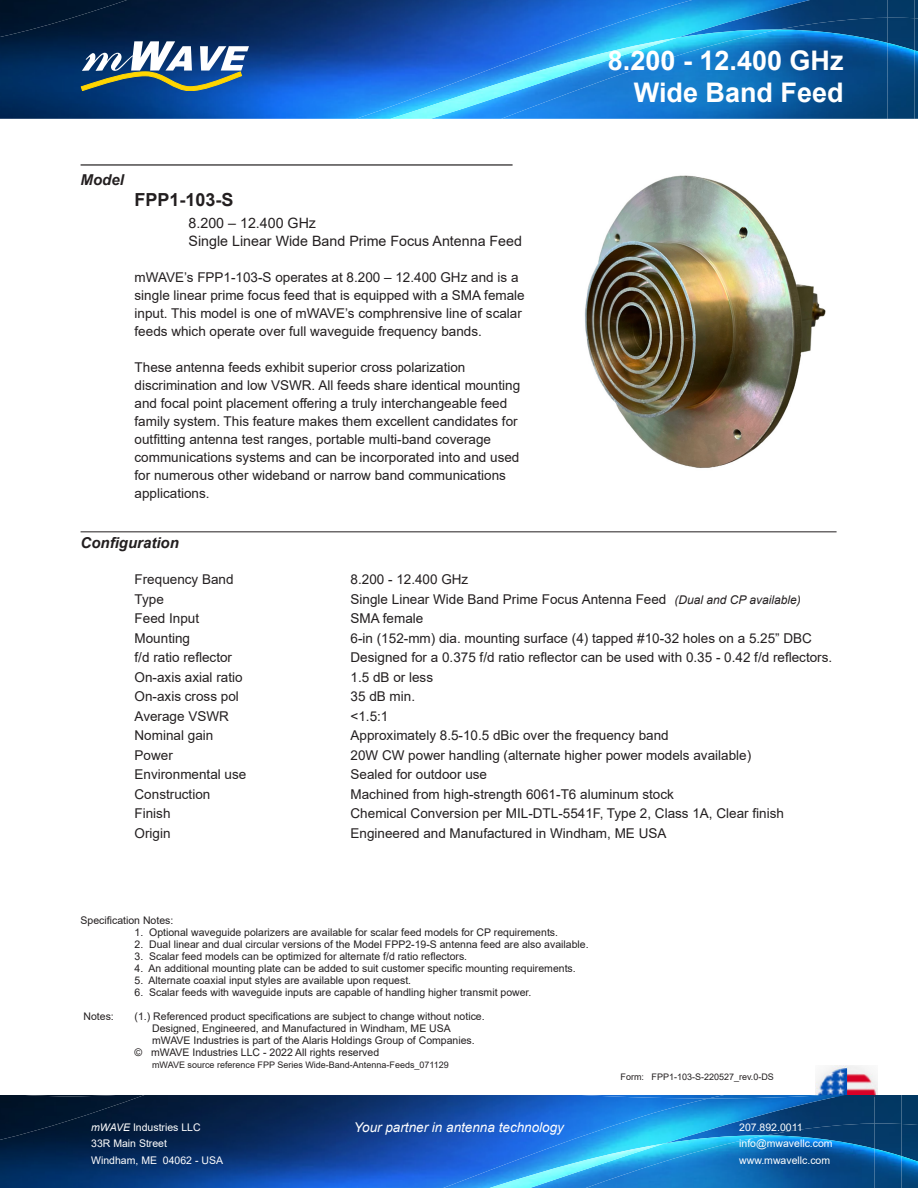
<style>
.page{position:relative;width:918px;height:1188px;background:#fff}
.page>*{position:absolute;margin:0;border:0;box-sizing:border-box;transform-origin:0 0}
.t1{font:700 27px "Arial";color:#fff}
.t2{font:700 18px "Arial";color:#231f20}
.t3{font:italic 700 15px "Arial";color:#231f20}
.t4{font:14.25px "Arial";color:#231f20}
.t5{font:13.5px "Arial";color:#231f20}
.t6{font:italic 13.5px "Arial";color:#fff}
.t7{font:10.5px "Arial";color:#231f20}
.t8{font:10.5px "Arial";color:#fff}
.t9{font:9px "Arial";color:#231f20}
.s1{font-style:italic;font-size:12px}
.s2{font-style:italic}
</style>
<div class="page">
<img style="left:816px;top:1065px;width:61px;height:30px">
<img style="left:914px;top:0;width:4px;height:119px">
<img style="left:887px;top:0;width:27px;height:43px">
<svg style="left:887px;top:18px;width:27px;height:1px"></svg>
<img style="left:887px;top:43px;width:27px;height:76px">
<img style="left:0;top:0;width:356px;height:119px">
<img style="left:810px;top:0;width:77px;height:18px">
<img style="left:356px;top:0;width:454px;height:119px">
<img style="left:390px;top:38px;width:111px;height:81px">
<img style="left:779px;top:18px;width:108px;height:12px">
<img style="left:501px;top:30px;width:386px;height:89px">
<svg style="left:81px;top:41px;width:168px;height:50px"></svg>
<img style="left:901px;top:1095px;width:17px;height:61px">
<img style="left:901px;top:1156px;width:17px;height:32px">
<img style="left:875px;top:1095px;width:26px;height:54px">
<svg style="left:875px;top:1124px;width:26px;height:1px"></svg>
<img style="left:875px;top:1149px;width:26px;height:39px">
<img style="left:0;top:1095px;width:443px;height:93px">
<img style="left:845px;top:1095px;width:30px;height:29px">
<img style="left:443px;top:1095px;width:402px;height:93px">
<img style="left:490px;top:1144px;width:96px;height:44px">
<img style="left:766px;top:1124px;width:109px;height:11px">
<img style="left:586px;top:1135px;width:289px;height:53px">
<hr style="left:81px;top:164px;width:432px;height:2px;background:#231f20">
<hr style="left:81px;top:531px;width:756px;height:1px;background:#231f20">
<img style="left:585px;top:175px;width:241px;height:293px">
<p class="t3" style="left:81px;top:170px;width:45px">Model</p>
<p class="t1" style="left:608px;top:41px;width:237px">8.200 - 12.400 GHz</p>
<p class="t1" style="left:634px;top:74px;width:211px">Wide Band Feed</p>
<p class="t2" style="left:135px;top:187px;width:101px">FPP1-103-S</p>
<p class="t4" style="left:189px;top:213px;width:129px">8.200 – 12.400 GHz</p>
<p class="t4" style="left:189px;top:231px;width:335px">Single Linear Wide Band Prime Focus Antenna Feed</p>
<p class="t5" style="left:135px;top:268px;width:385px">mWAVE’s FPP1-103-S operates at 8.200 – 12.400 GHz and is a</p>
<p class="t5" style="left:135px;top:286px;width:392px">single linear prime focus feed that is equipped with a SMA female</p>
<p class="t5" style="left:135px;top:304px;width:389px">input. This model is one of mWAVE’s comphrensive line of scalar</p>
<p class="t5" style="left:135px;top:322px;width:349px">feeds which operate over full waveguide frequency bands.</p>
<p class="t5" style="left:135px;top:358px;width:332px">These antenna feeds exhibit superior cross polarization</p>
<p class="t5" style="left:135px;top:376px;width:387px">discrimination and low VSWR. All feeds share identical mounting</p>
<p class="t5" style="left:135px;top:394px;width:374px">and focal point placement offering a truly interchangeable feed</p>
<p class="t5" style="left:135px;top:412px;width:385px">family system. This feature makes them excellent candidates for</p>
<p class="t5" style="left:135px;top:430px;width:358px">outfitting antenna test ranges, portable multi-band coverage</p>
<p class="t5" style="left:135px;top:448px;width:386px">communications systems and can be incorporated into and used</p>
<p class="t5" style="left:135px;top:466px;width:373px">for numerous other wideband or narrow band communications</p>
<p class="t5" style="left:135px;top:484px;width:77px">applications.</p>
<p class="t3" style="left:81px;top:533px;width:100px">Configuration</p>
<p class="t5" style="left:135px;top:570px;width:101px">Frequency Band</p>
<p class="t5" style="left:351px;top:570px;width:119px">8.200 - 12.400 GHz</p>
<p class="t5" style="left:135px;top:590px;width:31px">Type</p>
<p class="t5" style="left:351px;top:590px;width:452px">Single Linear Wide Band Prime Focus Antenna Feed <span class="s1">(Dual and CP available)</span></p>
<p class="t5" style="left:135px;top:609px;width:66px">Feed Input</p>
<p class="t5" style="left:351px;top:609px;width:74px">SMA female</p>
<p class="t5" style="left:135px;top:629px;width:57px">Mounting</p>
<p class="t5" style="left:351px;top:629px;width:463px">6-in (152-mm) dia. mounting surface (4) tapped #10-32 holes on a 5.25” DBC</p>
<p class="t5" style="left:135px;top:648px;width:99px">f/d ratio reflector</p>
<p class="t5" style="left:351px;top:648px;width:483px">Designed for a 0.375 f/d ratio reflector can be used with 0.35 - 0.42 f/d reflectors.</p>
<p class="t5" style="left:135px;top:668px;width:110px">On-axis axial ratio</p>
<p class="t5" style="left:351px;top:668px;width:84px">1.5 dB or less</p>
<p class="t5" style="left:135px;top:687px;width:106px">On-axis cross pol</p>
<p class="t5" style="left:351px;top:687px;width:66px">35 dB min.</p>
<p class="t5" style="left:135px;top:707px;width:96px">Average VSWR</p>
<p class="t5" style="left:351px;top:707px;width:39px">&lt;1.5:1</p>
<p class="t5" style="left:135px;top:726px;width:80px">Nominal gain</p>
<p class="t5" style="left:351px;top:726px;width:320px">Approximately 8.5-10.5 dBic over the frequency band</p>
<p class="t5" style="left:135px;top:746px;width:40px">Power</p>
<p class="t5" style="left:351px;top:746px;width:402px">20W CW power handling (alternate higher power models available)</p>
<p class="t5" style="left:135px;top:765px;width:113px">Environmental use</p>
<p class="t5" style="left:351px;top:765px;width:138px">Sealed for outdoor use</p>
<p class="t5" style="left:135px;top:785px;width:77px">Construction</p>
<p class="t5" style="left:351px;top:785px;width:325px">Machined from high-strength 6061-T6 aluminum stock</p>
<p class="t5" style="left:135px;top:804px;width:38px">Finish</p>
<p class="t5" style="left:351px;top:804px;width:435px">Chemical Conversion per MIL-DTL-5541F, Type 2, Class 1A, Clear finish</p>
<p class="t5" style="left:135px;top:824px;width:38px">Origin</p>
<p class="t5" style="left:351px;top:824px;width:317px">Engineered and Manufactured in Windham, ME USA</p>
<p class="t7" style="left:81px;top:913px;width:94px">Specification Notes:</p>
<p class="t7" style="left:135px;top:925px;width:425px">1. Optional waveguide polarizers are available for scalar feed models for CP requirements.</p>
<p class="t7" style="left:135px;top:937px;width:456px">2. Dual linear and dual circular versions of the Model FPP2-19-S antenna feed are also available.</p>
<p class="t7" style="left:135px;top:949px;width:334px">3. Scalar feed models can be optimized for alternate f/d ratio reflectors.</p>
<p class="t7" style="left:135px;top:961px;width:443px">4. An additional mounting plate can be added to suit customer specific mounting requirements.</p>
<p class="t7" style="left:135px;top:973px;width:278px">5. Alternate coaxial input styles are available upon request.</p>
<p class="t7" style="left:135px;top:985px;width:398px">6. Scalar feeds with waveguide inputs are capable of handling higher transmit power.</p>
<p class="t7" style="left:83px;top:1009px;width:32px">Notes:</p>
<p class="t7" style="left:135px;top:1009px;width:352px">(1.) Referenced product specifications are subject to change without notice.</p>
<p class="t7" style="left:152px;top:1021px;width:300px">Designed, Engineered, and Manufactured in Windham, ME USA</p>
<p class="t7" style="left:152px;top:1033px;width:324px">mWAVE Industries is part of the Alaris Holdings Group of Companies.</p>
<p class="t7" style="left:135px;top:1045px;width:246px">© mWAVE Industries LLC - 2022 All rights reserved</p>
<p class="t9" style="left:152px;top:1059px;width:298px">mWAVE source reference FPP Series Wide-Band-Antenna-Feeds_071129</p>
<p class="t9" style="left:621px;top:1071px;width:155px">Form: FPP1-103-S-220527_rev.0-DS</p>
<p class="t6" style="left:354px;top:1118px;width:212px">Your partner in antenna technology</p>
<p class="t8" style="left:91px;top:1120px;width:111px"><span class="s2">mWAVE</span> Industries LLC</p>
<p class="t8" style="left:739px;top:1120px;width:65px">207.892.0011</p>
<p class="t8" style="left:91px;top:1136px;width:77px">33R Main Street</p>
<p class="t8" style="left:739px;top:1136px;width:95px">info@mwavellc.com</p>
<p class="t8" style="left:91px;top:1153px;width:133px">Windham, ME 04062 - USA</p>
<p class="t8" style="left:739px;top:1153px;width:93px">www.mwavellc.com</p>
</div>
